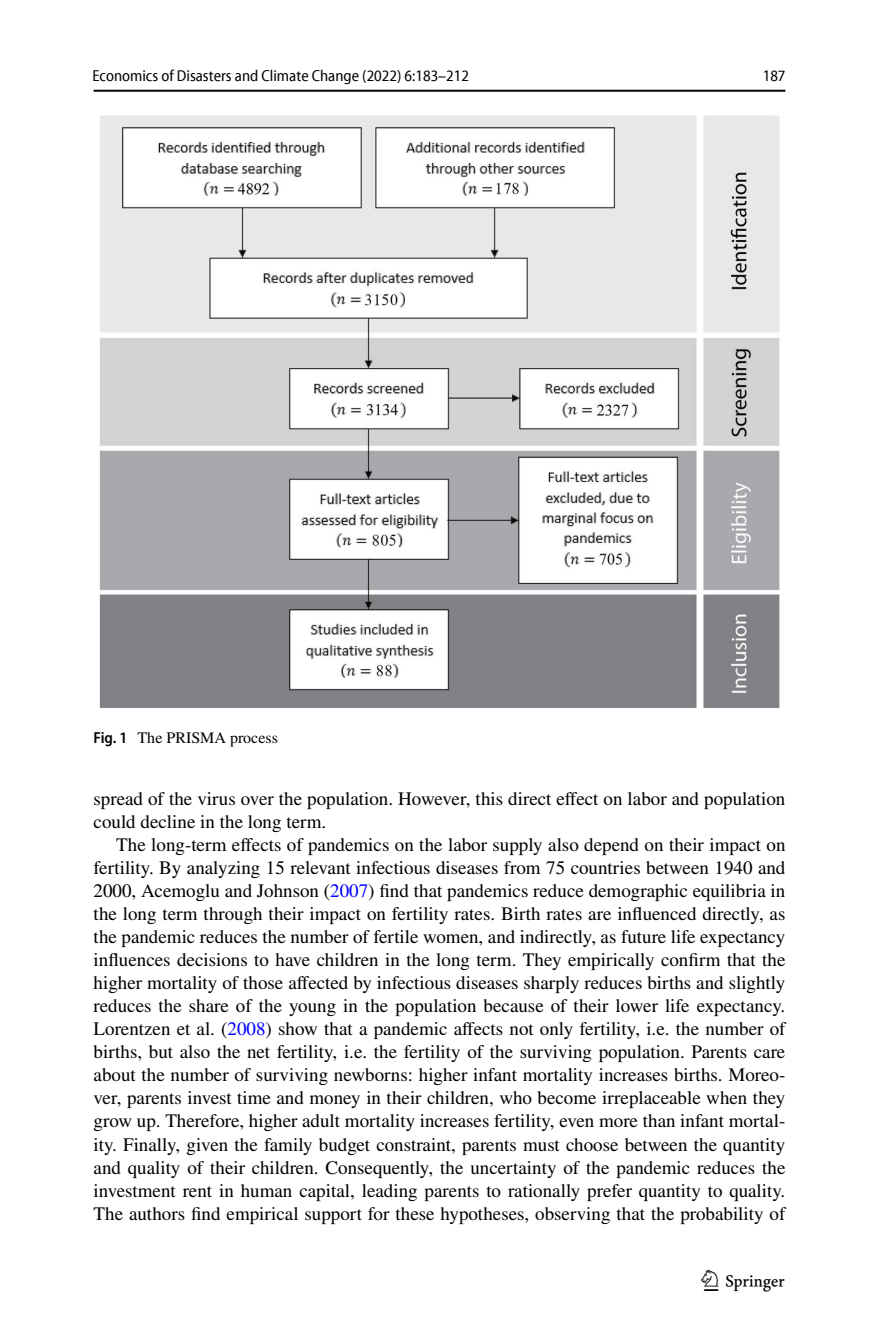
<style>
.page{position:relative;width:879px;height:1333px;background:#fff}
.page>*{position:absolute;margin:0;border:0;box-sizing:border-box;transform-origin:0 0}
.t1{font:30px "Springnew Regular 5";color:#000}
.t2{font:19px/23px "STIX";color:#000}
.t3{font:semi-condensed 16px "Myriad Pro Unic";color:#000}
.t4{font:16px "STIX";color:#000}
.s1{font-family:"Myriad Pro";font-weight:600;font-stretch:semi-condensed}
.s2{color:#00f}
</style>
<div class="page">
<hr style="left:94px;top:90px;width:691px;height:2px;background:#000">
<img style="left:99px;top:116px;width:681px;height:592px">
<p class="t3" style="left:92px;top:69px;width:378px">Economics of Disasters and Climate Change (2022) 6:183–212</p>
<p class="t3" style="left:763px;top:69px;width:24px">187</p>
<p class="t4" style="left:94px;top:727px;width:186px"><span class="s1">Fig. 1</span> The PRISMA process</p>
<p class="t2" style="left:94px;top:788px;width:693px">spread of the virus over the population. However, this direct effect on labor and population could decline in the long term.</p>
<p class="t2" style="left:94px;top:834px;width:693px;text-align:justify;text-indent:23px">The long-term effects of pandemics on the labor supply also depend on their impact on fertility. By analyzing 15 relevant infectious diseases from 75 countries between 1940 and 2000, Acemoglu and Johnson (<span class="s2">2007</span>) find that pandemics reduce demographic equilibria in the long term through their impact on fertility rates. Birth rates are influenced directly, as the pandemic reduces the number of fertile women, and indirectly, as future life expectancy influences decisions to have children in the long term. They empirically confirm that the higher mortality of those affected by infectious diseases sharply reduces births and slightly reduces the share of the young in the population because of their lower life expectancy.<br>Lorentzen et al. (<span class="s2">2008</span>) show that a pandemic affects not only fertility, i.e. the number of births, but also the net fertility, i.e. the fertility of the surviving population. Parents care about the number of surviving newborns: higher infant mortality increases births. Moreo&shy;ver, parents invest time and money in their children, who become irreplaceable when they grow up. Therefore, higher adult mortality increases fertility, even more than infant mortal&shy;ity. Finally, given the family budget constraint, parents must choose between the quantity and quality of their children. Consequently, the uncertainty of the pandemic reduces the investment rent in human capital, leading parents to rationally prefer quantity to quality.<br>The authors find empirical support for these hypotheses, observing that the probability of</p>
<h1 class="t1" style="left:704px;top:1269px;width:83px">1 3</h1>
</div>
